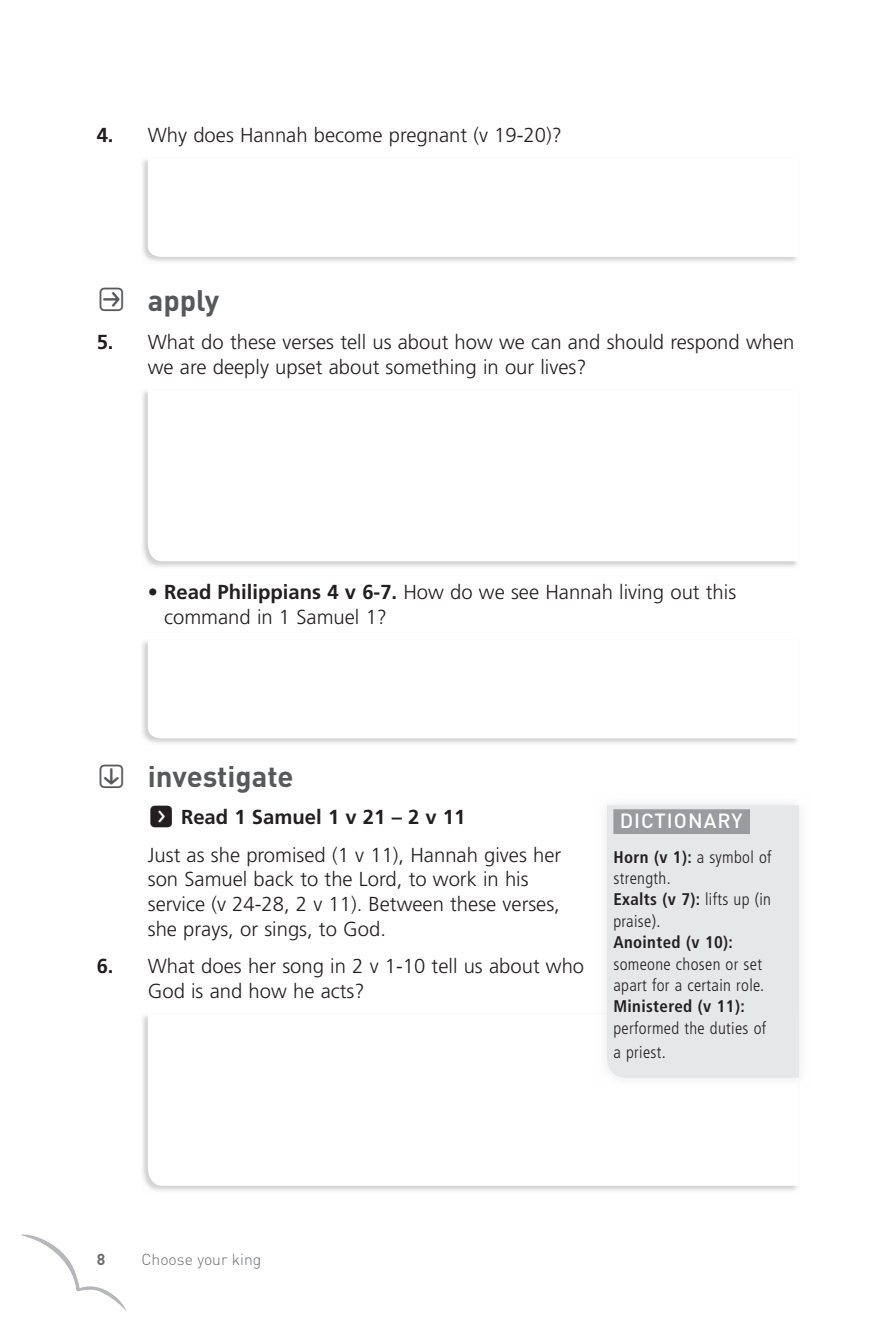
<style>
.page{position:relative;width:895px;height:1340px;background:#fff}
.page>*{position:absolute;margin:0;border:0;box-sizing:border-box;transform-origin:0 0}
.t1{font:700 29.25px "DIN";color:#57585a}
.t2{font:300 20.25px/24.8px "Frutiger";color:#231f20}
.t3{font:500 20.25px "DIN";letter-spacing:.05em;color:#fff}
.t4{font:300 condensed 16.88px/21.4px "Frutiger";letter-spacing:.02em;color:#231f20}
.t5{font:700 condensed 16.88px "Frutiger";letter-spacing:.02em;color:#231f20}
.t6{font:300 15.75px "DIN";color:#6c6d70}
.t7{font:700 15.75px "DIN";color:#6c6d70}
.s1{font-weight:700}
.s2{font-family:"Button Bonus Rounded Positive";font-weight:400}
.s3{font-family:"Button Bonus Rounded Negative";font-weight:400;font-size:27px}
</style>
<div class="page">
<div style="left:141px;top:158px;width:658px;height:106px;background:#231f20;opacity:.2"></div>
<svg style="left:148px;top:158px;width:650px;height:99px"></svg>
<div style="left:141px;top:389px;width:658px;height:179px;background:#231f20;opacity:.2"></div>
<svg style="left:148px;top:389px;width:650px;height:172px"></svg>
<div style="left:141px;top:639px;width:658px;height:106px;background:#231f20;opacity:.2"></div>
<svg style="left:148px;top:639px;width:650px;height:99px"></svg>
<div style="left:141px;top:1013px;width:658px;height:179px;background:#231f20;opacity:.2"></div>
<svg style="left:148px;top:1013px;width:650px;height:172px"></svg>
<div style="left:594px;top:792px;width:216px;height:298px;background:#fbfbfb"></div>
<div style="left:607px;top:805px;width:191px;height:272px;background:#e6e7e9"></div>
<div style="left:613px;top:809px;width:136px;height:24px;background:#999b9e"></div>
<svg style="left:21px;top:1234px;width:105px;height:76px"></svg>
<p class="t2" style="left:97px;top:123px;width:466px"><span class="s1">4.</span> Why does Hannah become pregnant (v 19-20)?</p>
<h1 class="t1" style="left:97px;top:281px;width:124px"><span class="s2">P</span> apply</h1>
<p class="t2" style="left:148px;top:329px;width:648px;text-indent:-51px"><span class="s1">5.</span> What do these verses tell us about how we can and should respond when we are deeply upset about something in our lives?</p>
<p class="t2" style="left:164px;top:579px;width:573px;text-indent:-16px">• <span class="s1">Read Philippians 4 v 6-7.</span> How do we see Hannah living out this command in 1 Samuel 1?</p>
<h1 class="t1" style="left:97px;top:756px;width:198px"><span class="s2">S</span> investigate</h1>
<p class="t2" style="left:148px;top:798px;width:415px;line-height:37.6px"><span class="s3">f</span> <span class="s1">Read 1 Samuel 1 v 21 – 2 v 11<br></span>Just as she promised (1 v 11), Hannah gives her</p>
<p class="t2" style="left:148px;top:866px;width:413px">son Samuel back to the Lord, to work in his service (v 24-28, 2 v 11). Between these verses, she prays, or sings, to God.</p>
<p class="t2" style="left:148px;top:953px;width:438px;text-indent:-51px"><span class="s1">6.</span> What does her song in 2 v 1-10 tell us about who<br>God is and how he acts?</p>
<p class="t3" style="left:619px;top:808px;width:124px">DICTIONARY</p>
<p class="t4" style="left:613px;top:846px;width:160px"><span class="s1">Horn (v 1):</span> a symbol of strength.<br><span class="s1">Exalts (v 7):</span> lifts up (in praise).</p>
<p class="t5" style="left:613px;top:932px;width:121px">Anointed (v 10):</p>
<p class="t4" style="left:613px;top:953px;width:152px">someone chosen or set apart for a certain role.</p>
<p class="t5" style="left:613px;top:996px;width:133px">Ministered (v 11):</p>
<p class="t4" style="left:613px;top:1015px;width:154px;line-height:24.8px">performed the duties of a priest.</p>
<p class="t7" style="left:97px;top:1248px;width:10px">8</p>
<p class="t6" style="left:141px;top:1249px;width:121px">Choose your king</p>
</div>
